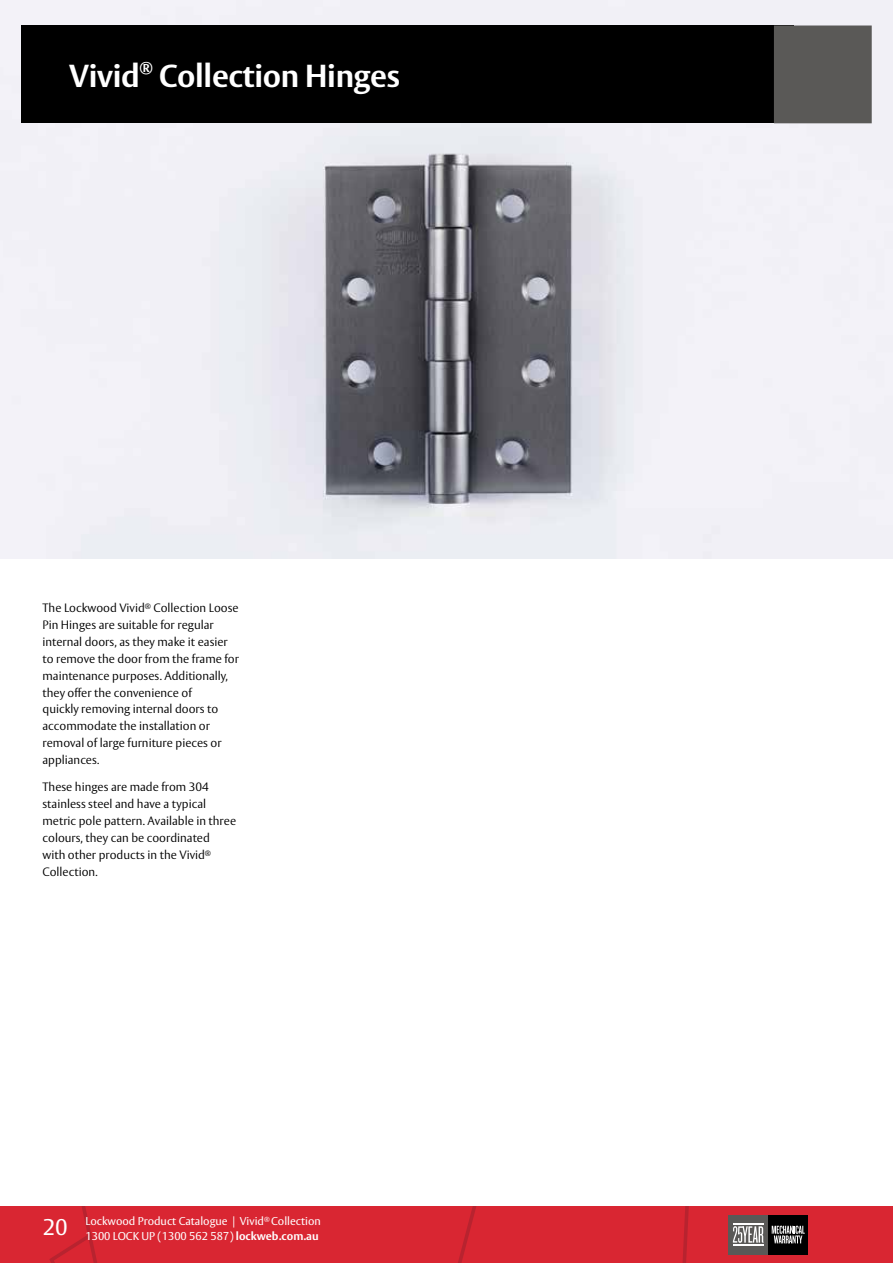
<style>
.page{position:relative;width:893px;height:1263px;background:#fff}
.page>*{position:absolute;margin:0;border:0;box-sizing:border-box;transform-origin:0 0}
.t1{font:700 31.5px "ASSA Vesta";letter-spacing:-.01em;color:#fff}
.t2{font:22.5px "ASSA Vesta";color:#fff}
.t3{font:700 15.75px "ASSA Vesta";color:#fff}
.t4{font:300 12px/16.8px "ASSA Vesta";color:#000}
.t5{font:11.25px/15px "ASSA Vesta";color:#fff}
.s1{font-weight:700}
</style>
<div class="page">
<div style="left:0;top:1206px;width:893px;height:57px;background:#d92632"></div>
<svg style="left:57px;top:1206px;width:37px;height:34px"></svg>
<div style="left:728px;top:1215px;width:40px;height:40px;background:#5a5957"></div>
<div style="left:768px;top:1215px;width:40px;height:40px;background:#000"></div>
<svg style="left:772px;top:1225px;width:33px;height:18px"></svg>
<svg style="left:733px;top:1226px;width:30px;height:17px"></svg>
<hr style="left:733px;top:1224px;width:30px;height:1px;background:#fff">
<hr style="left:733px;top:1244px;width:30px;height:1px;background:#fff">
<img style="left:0;top:0;width:893px;height:558px">
<div style="left:21px;top:26px;width:773px;height:97px;background:#000"></div>
<div style="left:774px;top:26px;width:98px;height:97px;background:#5a5957"></div>
<h1 class="t1" style="left:69px;top:56px;width:72px">Vivid</h1>
<h3 class="t3" style="left:139px;top:56px;width:15px">®</h3>
<h1 class="t1" style="left:159px;top:56px;width:242px">Collection Hinges</h1>
<p class="t4" style="left:43px;top:600px;width:198px">The Lockwood Vivid<sup>®</sup> Collection Loose Pin Hinges are suitable for regular internal doors, as they make it easier to remove the door from the frame for maintenance purposes. Additionally, they offer the convenience of<br>quickly removing internal doors to accommodate the installation or removal of large furniture pieces or appliances.</p>
<p class="t4" style="left:43px;top:779px;width:195px">These hinges are made from 304 stainless steel and have a typical metric pole pattern. Available in three colours, they can be coordinated<br>with other products in the Vivid<sup>®<br></sup>Collection.</p>
<h2 class="t2" style="left:43px;top:1214px;width:26px">20</h2>
<p class="t5" style="left:85px;top:1214px;width:237px">Lockwood Product Catalogue | Vivid<sup>®</sup> Collection<br>1300 LOCK UP (1300 562 587) <span class="s1">lockweb.com.au</span></p>
</div>
